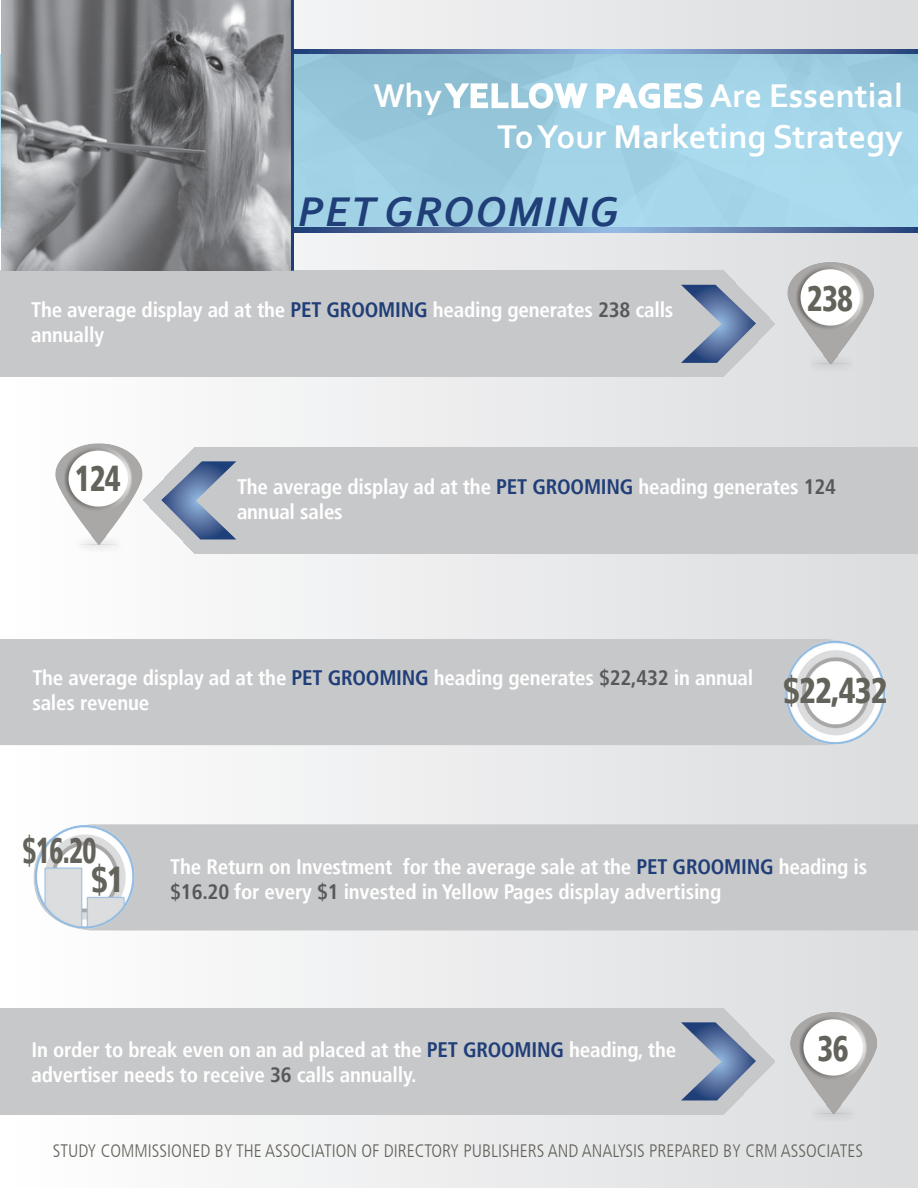
<style>
.page{position:relative;width:918px;height:1188px;background:#fff}
.page>*{position:absolute;margin:0;border:0;box-sizing:border-box;transform-origin:0 0}
.t1{font:italic 700 43.5px "Corbel";letter-spacing:.04em;color:#203e77}
.t2{font:900 condensed 36px "Frutiger LT";letter-spacing:-.025em;color:#63635b;scale:.85 1}
.t3{font:900 condensed 36px/28.8px "Frutiger LT";letter-spacing:-.025em;color:#63635b;scale:.75 1}
.t4{font:900 condensed 36px "Frutiger LT";letter-spacing:-.025em;color:#63635b;scale:.9 1}
.t5{font:700 34.5px/41.4px "Corbel";color:#fff;text-align:right}
.t6{font:700 condensed 21px/25.2px "Frutiger LT";letter-spacing:-.01em;color:#fff}
.t7{font:300 condensed 18px "Frutiger LT";color:#63635b}
.s1{color:#203e77}
.s2{color:#57585a}
</style>
<div class="page">
<div style="left:1px;top:1px;width:916px;height:1186px;background:linear-gradient(to right,#fffefe,#dbdcde)"></div>
<svg style="left:0;top:54px;width:918px;height:174px;background:#9ecfe3"></svg>
<img style="left:770px;top:248px;width:148px;height:146px">
<div style="left:0;top:639px;width:770px;height:106px;background:#c7c8ca"></div>
<img style="left:34px;top:429px;width:117px;height:131px">
<img style="left:778px;top:1006px;width:117px;height:126px">
<img style="left:770px;top:619px;width:121px;height:134px">
<div style="left:143px;top:824px;width:775px;height:106px;background:#c7c8ca"></div>
<img style="left:27px;top:815px;width:116px;height:125px">
<svg style="left:294px;top:49px;width:624px;height:5px;background:#5f7cab"></svg>
<svg style="left:294px;top:228px;width:624px;height:4px;background:#5f7cab"></svg>
<div style="left:0;top:271px;width:775px;height:106px;background:#c7c8ca"></div>
<svg style="left:681px;top:285px;width:75px;height:78px;background:#919fb6"></svg>
<div style="left:143px;top:447px;width:775px;height:106px;background:#c7c8ca"></div>
<svg style="left:161px;top:461px;width:75px;height:78px;background:#93a0b8"></svg>
<div style="left:0;top:1008px;width:775px;height:107px;background:#c7c8ca"></div>
<svg style="left:681px;top:1022px;width:75px;height:78px;background:#929fb7"></svg>
<svg style="left:442px;top:81px;width:147px;height:29px"></svg>
<svg style="left:595px;top:76px;width:109px;height:34px"></svg>
<img style="left:2px;top:0;width:289px;height:271px">
<hr style="left:291px;top:0;width:3px;height:271px;background:#203e77">
<h3 class="t5" style="left:373px;top:74px;width:531px">Why Yellow Pages Are Essential<br>To Your Marketing Strategy</h3>
<h1 class="t1" style="left:298px;top:185px;width:318px">PET GROOMING</h1>
<p class="t6" style="left:31px;top:297px;width:644px">The average display ad at the <span class="s1">Pet Grooming</span> heading generates <span class="s2">238</span> calls annually</p>
<h2 class="t2" style="left:807px;top:277px;width:56px">238</h2>
<h2 class="t2" style="left:75px;top:457px;width:56px">124</h2>
<p class="t6" style="left:237px;top:474px;width:601px">The average display ad at the <span class="s1">Pet Grooming</span> heading generates <span class="s2">124 </span>annual sales</p>
<p class="t6" style="left:32px;top:665px;width:722px">The average display ad at the <span class="s1">Pet Grooming</span> heading generates <span class="s2">$22,432</span> in annual sales revenue</p>
<h2 class="t4" style="left:783px;top:669px;width:118px">$22,432</h2>
<h2 class="t3" style="left:91px;top:836px;width:45px;text-indent:-69px">$16.20 $1</h2>
<p class="t6" style="left:170px;top:854px;width:699px">The Return on Investment for the average sale at the <span class="s1">Pet Grooming</span> heading is <span class="s2">$16.20</span> for every <span class="s2">$1</span> invested in Yellow Pages display advertising</p>
<p class="t6" style="left:31px;top:1037px;width:646px">In order to break even on an ad placed at the <span class="s1">Pet Grooming</span> heading, the advertiser needs to receive <span class="s2">36</span> calls annually.</p>
<h2 class="t2" style="left:818px;top:1027px;width:38px">36</h2>
<p class="t7" style="left:53px;top:1140px;width:704px">STUDY COMMISSIONED BY THE ASSOCIATION OF DIRECTORY PUBLISHERS AND ANALYSIS PREPARED BY CRM</p>
<p class="t7" style="left:781px;top:1140px;width:82px">ASSOCIATES</p>
</div>
